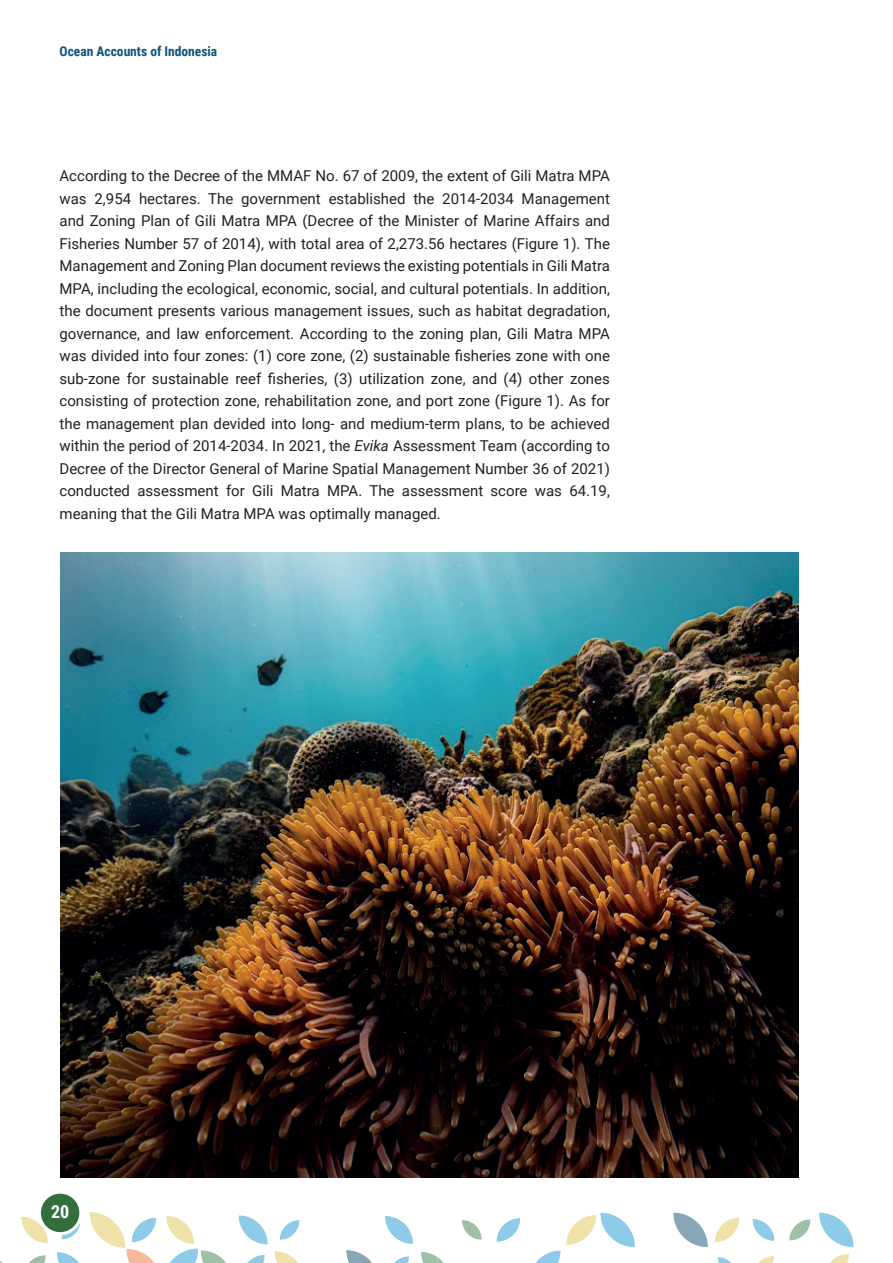
<style>
.page{position:relative;width:893px;height:1263px;background:#fff}
.page>*{position:absolute;margin:0;border:0;box-sizing:border-box;transform-origin:0 0}
.t1{font:700 18px "Roboto Condensed";color:#fff}
.t2{font:15px/22.5px "Roboto";color:#231f20;text-align:justify}
.t3{font:700 13.5px "Roboto Condensed";color:#10567a}
.s1{font-style:italic}
</style>
<div class="page">
<img style="left:0;top:1212px;width:854px;height:51px">
<div style="left:39px;top:1192px;width:42px;height:41px;background:#336f3d;border-radius:50%"></div>
<div style="left:38px;top:1191px;width:44px;height:44px;border:3px solid #fff;border-radius:50%"></div>
<img style="left:60px;top:553px;width:739px;height:624px">
<p class="t3" style="left:60px;top:41px;width:159px">Ocean Accounts of Indonesia</p>
<p class="t2" style="left:60px;top:164px;width:552px">According to the Decree of the MMAF No. 67 of 2009, the extent of Gili Matra MPA was 2,954 hectares. The government established the 2014-2034 Management and Zoning Plan of Gili Matra MPA (Decree of the Minister of Marine Affairs and Fisheries Number 57 of 2014), with total area of 2,273.56 hectares (Figure 1). The Management and Zoning Plan document reviews the existing potentials in Gili Matra MPA, including the ecological, economic, social, and cultural potentials. In addition, the document presents various management issues, such as habitat degradation, governance, and law enforcement. According to the zoning plan, Gili Matra MPA was divided into four zones: (1) core zone, (2) sustainable fisheries zone with one sub-zone for sustainable reef fisheries, (3) utilization zone, and (4) other zones consisting of protection zone, rehabilitation zone, and port zone (Figure 1). As for the management plan devided into long- and medium-term plans, to be achieved within the period of 2014-2034. In 2021, the <span class="s1">Evika</span> Assessment Team (according to Decree of the Director General of Marine Spatial Management Number 36 of 2021) conducted assessment for Gili Matra MPA. The assessment score was 64.19, meaning that the Gili Matra MPA was optimally managed.</p>
<p class="t1" style="left:51px;top:1198px;width:20px">20</p>
</div>
